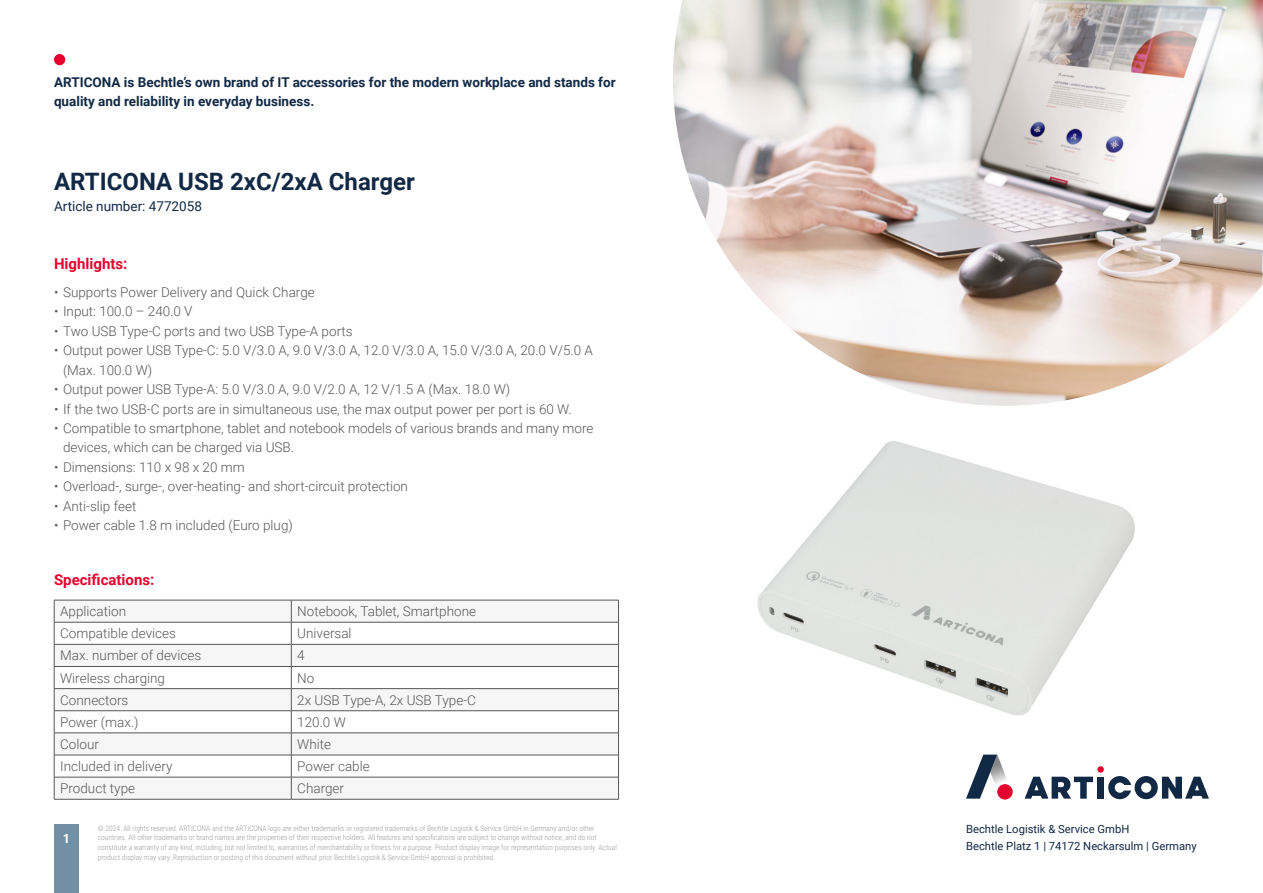
<style>
.page{position:relative;width:1263px;height:893px;background:#fff}
.page>*{position:absolute;margin:0;border:0;box-sizing:border-box;transform-origin:0 0}
.t1{font:700 24px "Roboto";color:#122945}
.t2{font:700 15px "Roboto";color:#e4032e}
.t3{font:300 13.5px/19.5px "Roboto";color:#575756}
.t4{font:700 13.5px/19.5px "Roboto";color:#122945}
.t5{font:13.5px "Roboto";color:#122945}
.t6{font:700 12.75px "Roboto";color:#fff}
.t7{font:11.25px/16.5px "Roboto";color:#122945}
.t8{font:300 7.5px/9.8px "Roboto Condensed";color:#9d9d9c}
</style>
<div class="page">
<div style="left:54px;top:54px;width:11px;height:11px;background:#e4032e;border-radius:50%"></div>
<div style="left:1097px;top:766px;width:7px;height:7px;background:#e4032e;border-radius:50%"></div>
<svg style="left:1025px;top:777px;width:68px;height:22px"></svg>
<div style="left:1097px;top:777px;width:7px;height:22px;background:#122945"></div>
<svg style="left:1108px;top:776px;width:101px;height:23px"></svg>
<svg style="left:966px;top:755px;width:47px;height:44px"></svg>
<div style="left:997px;top:784px;width:16px;height:15px;background:#e4032e;border-radius:50%"></div>
<img style="left:673px;top:0;width:590px;height:406px">
<div style="left:54px;top:825px;width:25px;height:68px;background:#7190a6"></div>
<img style="left:757px;top:441px;width:378px;height:274px">
<svg style="left:54px;top:600px;width:565px;height:199px"></svg>
<hr style="left:54px;top:799px;width:237px;height:1px;background:#575756">
<hr style="left:291px;top:799px;width:328px;height:1px;background:#575756">
<p class="t4" style="left:54px;top:72px;width:563px">ARTICONA is Bechtle’s own brand of IT accessories for the modern workplace and stands for quality and reliability in everyday business.</p>
<h1 class="t1" style="left:54px;top:165px;width:362px">ARTICONA USB 2xC/2xA Charger</h1>
<p class="t5" style="left:54px;top:197px;width:149px">Article number: 4772058</p>
<p class="t2" style="left:54px;top:253px;width:75px">Highlights:</p>
<p class="t3" style="left:54px;top:281px;width:262px">• Supports Power Delivery and Quick Charge</p>
<p class="t3" style="left:54px;top:301px;width:140px">• Input: 100.0 – 240.0 V</p>
<p class="t3" style="left:54px;top:320px;width:300px">• Two USB Type-C ports and two USB Type-A ports</p>
<p class="t3" style="left:63px;top:340px;width:531px;text-indent:-9px">• Output power USB Type-C: 5.0 V/3.0 A, 9.0 V/3.0 A, 12.0 V/3.0 A, 15.0 V/3.0 A, 20.0 V/5.0 A (Max. 100.0 W)</p>
<p class="t3" style="left:54px;top:379px;width:458px">• Output power USB Type-A: 5.0 V/3.0 A, 9.0 V/2.0 A, 12 V/1.5 A (Max. 18.0 W)</p>
<p class="t3" style="left:54px;top:398px;width:519px">• If the two USB-C ports are in simultaneous use, the max output power per port is 60 W.</p>
<p class="t3" style="left:63px;top:418px;width:532px;text-indent:-9px">• Compatible to smartphone, tablet and notebook models of various brands and many more devices, which can be charged via USB.</p>
<p class="t3" style="left:54px;top:457px;width:192px">• Dimensions: 110 x 98 x 20 mm</p>
<p class="t3" style="left:54px;top:476px;width:356px">• Overload-, surge-, over-heating- and short-circuit protection</p>
<p class="t3" style="left:54px;top:496px;width:84px">• Anti-slip feet</p>
<p class="t3" style="left:54px;top:515px;width:240px">• Power cable 1.8 m included (Euro plug)</p>
<p class="t2" style="left:54px;top:570px;width:102px">Specifications:</p>
<p class="t3" style="left:60px;top:601px;width:67px">Application</p>
<p class="t3" style="left:297px;top:601px;width:180px">Notebook, Tablet, Smartphone</p>
<p class="t3" style="left:60px;top:623px;width:117px">Compatible devices</p>
<p class="t3" style="left:297px;top:623px;width:56px">Universal</p>
<p class="t3" style="left:60px;top:645px;width:143px">Max. number of devices</p>
<p class="t3" style="left:297px;top:645px;width:9px">4</p>
<p class="t3" style="left:60px;top:668px;width:106px">Wireless charging</p>
<p class="t3" style="left:297px;top:668px;width:19px">No</p>
<p class="t3" style="left:60px;top:690px;width:70px">Connectors</p>
<p class="t3" style="left:297px;top:690px;width:180px">2x USB Type-A, 2x USB Type-C</p>
<p class="t3" style="left:60px;top:712px;width:80px">Power (max.)</p>
<p class="t3" style="left:297px;top:712px;width:50px">120.0 W</p>
<p class="t3" style="left:60px;top:734px;width:40px">Colour</p>
<p class="t3" style="left:297px;top:734px;width:35px">White</p>
<p class="t3" style="left:60px;top:756px;width:114px">Included in delivery</p>
<p class="t3" style="left:297px;top:756px;width:74px">Power cable</p>
<p class="t3" style="left:60px;top:778px;width:76px">Product type</p>
<p class="t3" style="left:297px;top:778px;width:48px">Charger</p>
<p class="t6" style="left:63px;top:829px;width:9px">1</p>
<p class="t8" style="left:98px;top:823px;width:521px">© 2024. All rights reserved. ARTICONA and the ARTICONA logo are either trademarks or registered trademarks of Bechtle Logistik &amp; Service GmbH in Germany and/or other countries. All other trademarks or brand names are the properties of their respective holders. All features and specifications are subject to change without notice, and do not constitute a warranty of any kind, including, but not limited to, warranties of merchantability or fitness for a purpose. Product display image for representation purposes only. Actual product display may vary. Reproduction or posting of this document without prior Bechtle Logistik &amp; Service GmbH approval is prohibited.</p>
<p class="t7" style="left:966px;top:821px;width:232px">Bechtle Logistik &amp; Service GmbH<br>Bechtle Platz 1 | 74172 Neckarsulm | Germany</p>
</div>
